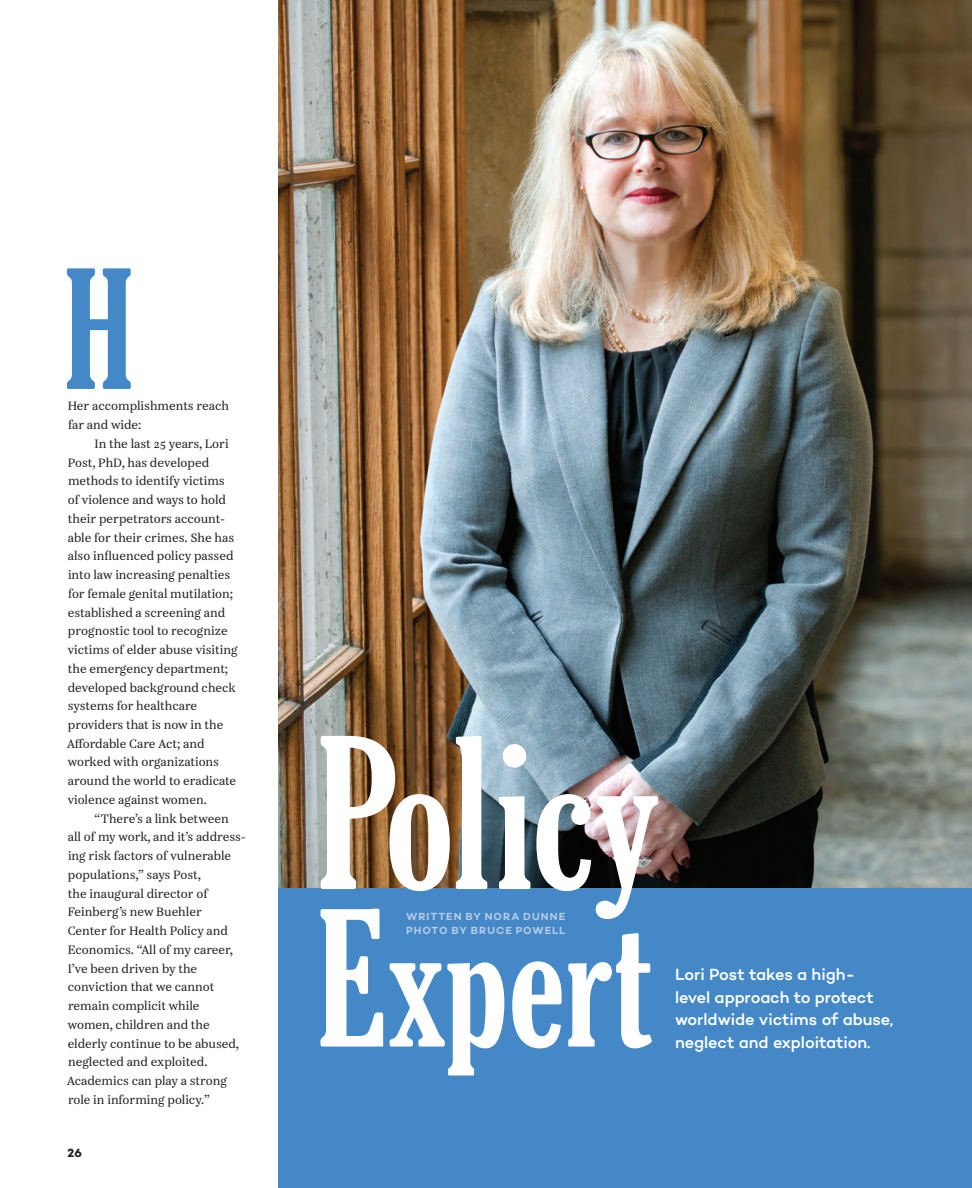
<style>
.page{position:relative;width:972px;height:1188px;background:#fff}
.page>*{position:absolute;margin:0;border:0;box-sizing:border-box;transform-origin:0 0}
.t1{font:extra-condensed 201.6px "Gloucester";color:#fff}
.t2{font:extra-condensed 180.9px "Gloucester";color:#fff}
.t3{font:extra-condensed 158.85px "Gloucester";color:#4488c7}
.t4{font:500 16.5px/22.5px "Campton";letter-spacing:-.005em;color:#fff}
.t5{font:12px/18.8px "Casus Pro";color:#231f20}
.t6{font:700 12px "Campton";color:#231f20}
.t7{font:600 10.5px/13.5px "Campton";letter-spacing:.095em;color:#bacbe8}
</style>
<div class="page">
<img style="left:279px;top:0;width:693px;height:889px">
<div style="left:279px;top:889px;width:693px;height:299px;background:#4488c7"></div>
<h3 class="t3" style="left:64px;top:239px;width:70px">H</h3>
<p class="t5" style="left:68px;top:397px;width:163px">Her accomplishments reach far and wide:</p>
<p class="t5" style="left:67px;top:434px;width:172px;text-indent:27px">In the last 25 years, Lori<br>Post, PhD, has developed methods to identify victims of violence and ways to hold their perpetrators account&shy;able for their crimes. She has also influenced policy passed into law increasing penalties for female genital mutilation; established a screening and prognostic tool to recognize victims of elder abuse visiting the emergency department; developed background check systems for healthcare providers that is now in the<br>Affordable Care Act; and worked with organizations around the world to eradicate violence against women.</p>
<p class="t5" style="left:67px;top:809px;width:180px;text-indent:27px">“There’s a link between<br>all of my work, and it’s address&shy;ing risk factors of vulnerable populations,” says Post,<br>the inaugural director of<br>Feinberg’s new Buehler<br>Center for Health Policy and<br>Economics. “All of my career,<br>I’ve been driven by the conviction that we cannot remain complicit while women, children and the elderly continue to be abused, neglected and exploited.<br>Academics can play a strong role in informing policy.”</p>
<p class="t6" style="left:68px;top:1145px;width:16px">26</p>
<h1 class="t1" style="left:318px;top:699px;width:343px">Policy</h1>
<h2 class="t2" style="left:318px;top:876px;width:336px">Expert</h2>
<p class="t7" style="left:406px;top:910px;width:161px">WRITTEN BY NORA DUNNE<br>PHOTO BY BRUCE POWELL</p>
<h3 class="t4" style="left:675px;top:963px;width:220px">Lori Post takes a high&shy;level approach to protect worldwide victims of abuse, neglect and exploitation.</h3>
</div>
